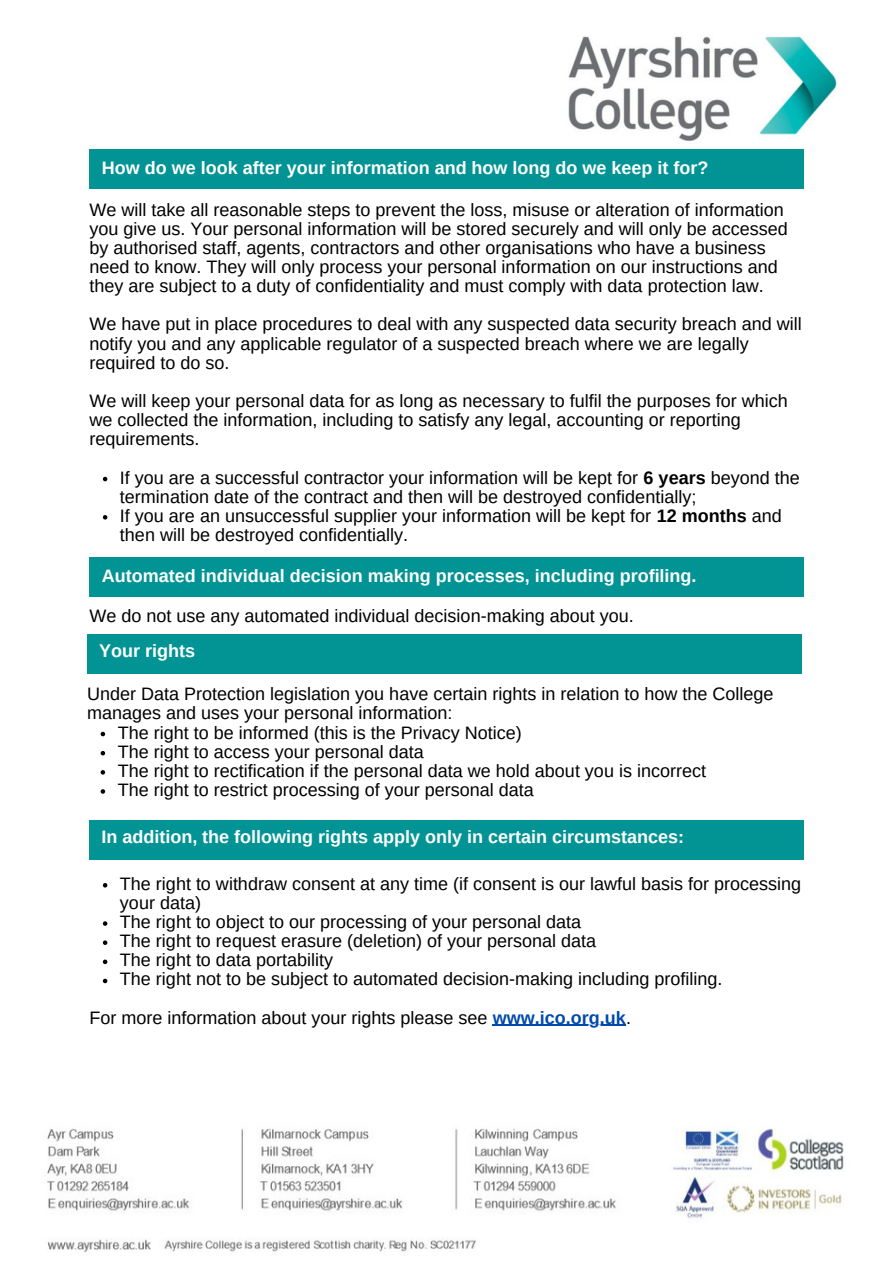
<style>
.page{position:relative;width:894px;height:1264px;background:#fff}
.page>*{position:absolute;margin:0;border:0;box-sizing:border-box;transform-origin:0 0}
.t1{font:18px/19.2px "Arimo";color:#000}
.t2{font:18px/19.2px "Arimo";color:#000}
.t3{font:700 18px "Arimo";color:#fff}
.s1{font-weight:700}
.s2{font-weight:700;color:#004aad}
</style>
<div class="page">
<img style="left:568px;top:36px;width:269px;height:105px">
<img style="left:47px;top:1128px;width:797px;height:124px">
<div style="left:89px;top:149px;width:715px;height:40px;background:#029394"></div>
<svg style="left:103px;top:477px;width:4px;height:4px"></svg>
<svg style="left:103px;top:515px;width:4px;height:4px"></svg>
<div style="left:89px;top:557px;width:715px;height:39px;background:#029394"></div>
<div style="left:87px;top:634px;width:714px;height:39px;background:#029394"></div>
<svg style="left:101px;top:731px;width:4px;height:5px"></svg>
<svg style="left:101px;top:751px;width:4px;height:4px"></svg>
<svg style="left:101px;top:770px;width:4px;height:4px"></svg>
<svg style="left:101px;top:789px;width:4px;height:4px"></svg>
<div style="left:89px;top:820px;width:715px;height:39px;background:#029394"></div>
<svg style="left:103px;top:883px;width:4px;height:4px"></svg>
<svg style="left:103px;top:921px;width:4px;height:4px"></svg>
<svg style="left:103px;top:940px;width:4px;height:4px"></svg>
<svg style="left:103px;top:959px;width:4px;height:5px"></svg>
<svg style="left:103px;top:978px;width:4px;height:5px"></svg>
<hr style="left:492px;top:1024px;width:134px;height:1px;background:#004aad">
<p class="t3" style="left:102px;top:158px;width:608px">How do we look after your information and how long do we keep it for?</p>
<p class="t1" style="left:89px;top:200px;width:699px">We will take all reasonable steps to prevent the loss, misuse or alteration of information you give us. Your personal information will be stored securely and will only be accessed by authorised staff, agents, contractors and other organisations who have a business need to know. They will only process your personal information on our instructions and they are subject to a duty of confidentiality and must comply with data protection law.</p>
<p class="t1" style="left:89px;top:314px;width:713px">We have put in place procedures to deal with any suspected data security breach and will notify you and any applicable regulator of a suspected breach where we are legally required to do so.</p>
<p class="t1" style="left:89px;top:391px;width:699px">We will keep your personal data for as long as necessary to fulfil the purposes for which we collected the information, including to satisfy any legal, accounting or reporting requirements.</p>
<p class="t1" style="left:120px;top:467px;width:681px">If you are a successful contractor your information will be kept for <span class="s1">6 years</span> beyond the termination date of the contract and then will be destroyed confidentially;</p>
<h1 class="t1" style="left:120px;top:506px;width:663px">If you are an unsuccessful supplier your information will be kept for <span class="s1">12 months</span> and then will be destroyed confidentially.</h1>
<p class="t3" style="left:102px;top:566px;width:596px">Automated individual decision making processes, including profiling.</p>
<p class="t2" style="left:89px;top:606px;width:545px">We do not use any automated individual decision-making about you.</p>
<h1 class="t3" style="left:99px;top:640px;width:97px">Your rights</h1>
<p class="t2" style="left:87px;top:684px;width:687px">Under Data Protection legislation you have certain rights in relation to how the College manages and uses your personal information:</p>
<p class="t2" style="left:118px;top:722px;width:405px">The right to be informed (this is the Privacy Notice)</p>
<p class="t2" style="left:118px;top:741px;width:307px">The right to access your personal data</p>
<p class="t2" style="left:118px;top:761px;width:589px">The right to rectification if the personal data we hold about you is incorrect</p>
<p class="t2" style="left:118px;top:780px;width:417px">The right to restrict processing of your personal data</p>
<h1 class="t3" style="left:101px;top:826px;width:584px">In addition, the following rights apply only in certain circumstances:</h1>
<p class="t2" style="left:120px;top:874px;width:682px">The right to withdraw consent at any time (if consent is our lawful basis for processing your data)</p>
<p class="t2" style="left:120px;top:912px;width:462px">The right to object to our processing of your personal data</p>
<p class="t2" style="left:120px;top:931px;width:477px">The right to request erasure (deletion) of your personal data</p>
<p class="t2" style="left:120px;top:950px;width:214px">The right to data portability</p>
<p class="t2" style="left:120px;top:969px;width:603px">The right not to be subject to automated decision-making including profiling.</p>
<p class="t2" style="left:89px;top:1007px;width:543px">For more information about your rights please see <span class="s2">www.ico.org.uk</span>.</p>
</div>
